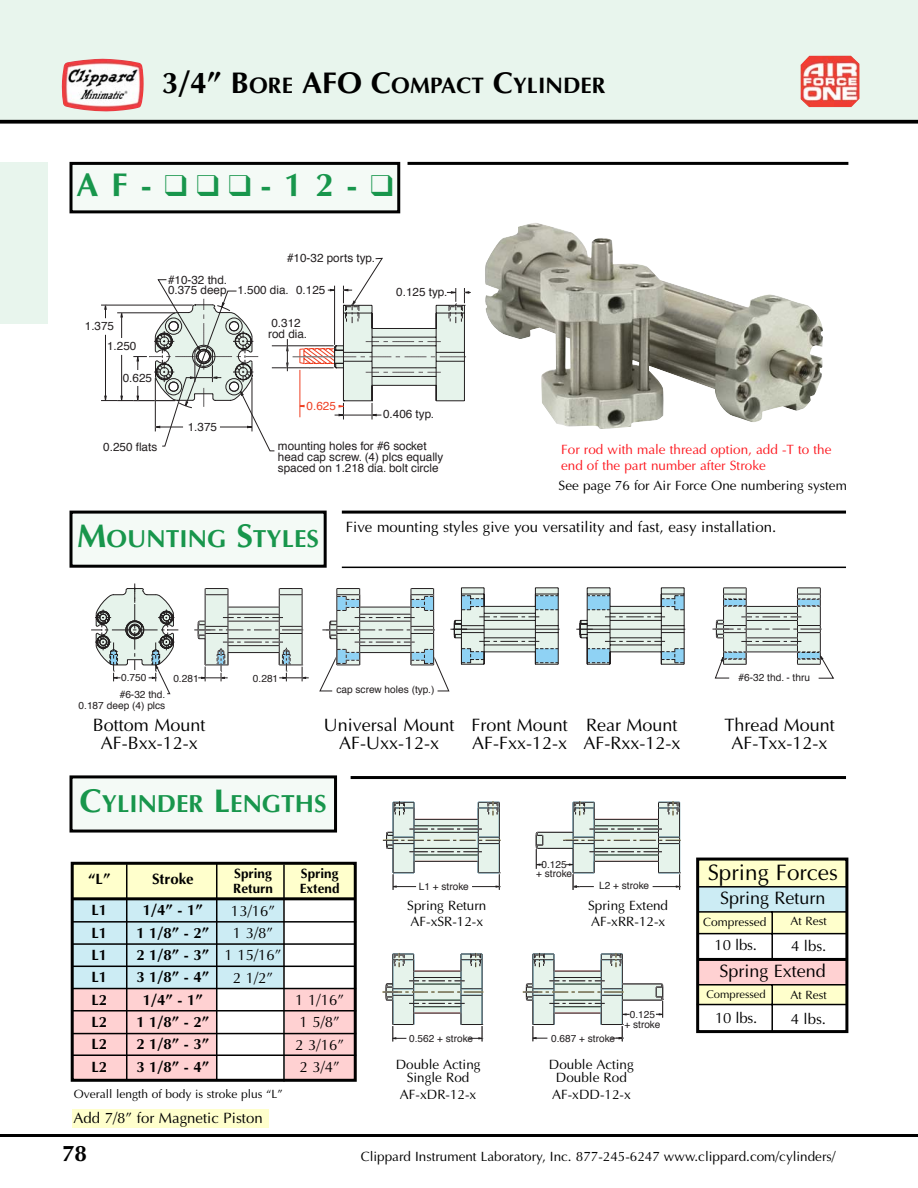
<style>
.page{position:relative;width:918px;height:1188px;background:#fff}
.page>*{position:absolute;margin:0;border:0;box-sizing:border-box;transform-origin:0 0}
.t1{font:700 33px "Optima";color:#18964c}
.t2{font:700 24.75px "Optima";color:#18964c}
.t3{font:700 22.5px "Optima";color:#000}
.t4{font:22.5px "Optima";color:#000}
.t5{font:18px/18px "Optima";color:#000;text-align:center}
.t6{font:15px/22.4px "Optima";color:#000}
.t7{font:700 15px/22.4px "Optima";color:#000;text-align:center}
.t8{font:13.5px/16.4px "Optima";color:#000}
.t9{font:13.5px/16.4px "Optima";color:#fd171e}
.t10{font:700 13.5px/15px "Optima";color:#000}
.t11{font:12px "Optima";color:#000}
.t12{font:11.7px/10.8px "Helvetica";color:#231f20}
.t13{font:11.7px "Helvetica";color:#ef4023}
.t14{font:11.25px "Optima";color:#000}
.t15{font:10.2px/17.2px "Helvetica";color:#231f20}
.t16{font:10.05px/9.3px "Helvetica";color:#231f20;text-align:center}
.s1{font-size:30px}
.s2{font-size:33px}
</style>
<div class="page">
<div style="left:0;top:0;width:918px;height:121px;background:#e8f5ed"></div>
<svg style="left:0;top:120px;width:918px;height:4px;background:#1a1a1a"></svg>
<hr style="left:0;top:1134px;width:918px;height:3px;background:#000">
<div style="left:0;top:162px;width:47px;height:162px;background:#e8f5ed"></div>
<img style="left:62px;top:59px;width:82px;height:52px">
<hr style="left:101px;top:400px;width:74px;height:1px;background:#231f20">
<hr style="left:101px;top:305px;width:92px;height:1px;background:#231f20">
<hr style="left:105px;top:335px;width:1px;height:61px;background:#231f20">
<svg style="left:104px;top:395px;width:3px;height:7px"></svg>
<svg style="left:104px;top:304px;width:3px;height:14px"></svg>
<hr style="left:117px;top:313px;width:58px;height:1px;background:#231f20">
<hr style="left:121px;top:355px;width:1px;height:42px;background:#231f20">
<svg style="left:120px;top:395px;width:3px;height:7px"></svg>
<svg style="left:120px;top:312px;width:3px;height:26px"></svg>
<svg style="left:133px;top:258px;width:338px;height:193px"></svg>
<div style="left:71px;top:163px;width:328px;height:49px;background:#f4faf6"></div>
<div style="left:70px;top:162px;width:330px;height:51px;border:3px solid #000"></div>
<hr style="left:408px;top:162px;width:440px;height:3px;background:#000">
<div style="left:71px;top:512px;width:254px;height:54px;background:#f4faf6"></div>
<div style="left:70px;top:511px;width:257px;height:57px;border:3px solid #000"></div>
<hr style="left:342px;top:511px;width:504px;height:3px;background:#000">
<hr style="left:279px;top:678px;width:30px;height:1px;background:#231f20">
<svg style="left:91px;top:583px;width:215px;height:111px"></svg>
<svg style="left:319px;top:587px;width:515px;height:104px"></svg>
<hr style="left:342px;top:567px;width:504px;height:1px;background:#000">
<div style="left:71px;top:777px;width:265px;height:54px;background:#f4faf6"></div>
<div style="left:70px;top:775px;width:267px;height:58px;border:3px solid #000"></div>
<hr style="left:351px;top:776px;width:495px;height:3px;background:#000">
<svg style="left:383px;top:801px;width:118px;height:55px"></svg>
<svg style="left:535px;top:801px;width:146px;height:55px"></svg>
<img style="left:485px;top:223px;width:338px;height:206px">
<img style="left:801px;top:56px;width:58px;height:51px">
<svg style="left:70px;top:856px;width:779px;height:226px"></svg>
<div style="left:72px;top:1109px;width:197px;height:18px;background:#ffc"></div>
<h3 class="t3" style="left:162px;top:76px;width:445px"><span class="s1">3/4” B</span>ORE <span class="s1">AFO C</span>OMPACT <span class="s1">C</span>YLINDER</h3>
<h1 class="t1" style="left:77px;top:171px;width:318px">AF-❑ ❑ ❑ -12-❑</h1>
<p class="t12" style="left:107px;top:317px;width:31px;line-height:19.4px;text-indent:-22px">1.375<br>1.250</p>
<p class="t12" style="left:123px;top:374px;width:31px">0.625</p>
<p class="t12" style="left:287px;top:254px;width:89px">#10-32 ports typ.</p>
<p class="t12" style="left:168px;top:275px;width:122px">#10-32 thd.<br>0.375 deep 1.500 dia.</p>
<p class="t12" style="left:296px;top:286px;width:31px">0.125</p>
<p class="t12" style="left:268px;top:318px;width:41px">0.312 rod dia.</p>
<p class="t12" style="left:396px;top:287px;width:52px">0.125 typ.</p>
<p class="t12" style="left:188px;top:423px;width:31px">1.375</p>
<p class="t13" style="left:307px;top:401px;width:31px">0.625</p>
<p class="t12" style="left:383px;top:410px;width:52px">0.406 typ.</p>
<p class="t12" style="left:103px;top:442px;width:55px">0.250 flats</p>
<p class="t12" style="left:278px;top:442px;width:167px">mounting holes for #6 socket head cap screw. (4) plcs equally spaced on 1.218 dia. bolt circle</p>
<p class="t9" style="left:561px;top:442px;width:272px">For rod with male thread option, add -T to the end of the part number after Stroke</p>
<p class="t8" style="left:559px;top:478px;width:290px">See page 76 for Air Force One numbering system</p>
<h2 class="t2" style="left:77px;top:529px;width:243px"><span class="s2">M</span>OUNTING <span class="s2">S</span>TYLES</h2>
<p class="t6" style="left:346px;top:517px;width:432px">Five mounting styles give you versatility and fast, easy installation.</p>
<p class="t15" style="left:120px;top:670px;width:47px">0.750 #6-32 thd.</p>
<p class="t15" style="left:79px;top:698px;width:88px">0.187 deep (4) plcs</p>
<p class="t15" style="left:173px;top:670px;width:27px">0.281</p>
<p class="t15" style="left:253px;top:670px;width:27px">0.281</p>
<p class="t15" style="left:739px;top:670px;width:73px">#6-32 thd. - thru</p>
<p class="t15" style="left:336px;top:682px;width:100px">cap screw holes (typ.)</p>
<h3 class="t5" style="left:93px;top:718px;width:114px">Bottom Mount<br>AF-Bxx-12-x</h3>
<h3 class="t5" style="left:324px;top:718px;width:132px">Universal Mount<br>AF-Uxx-12-x</h3>
<h3 class="t5" style="left:724px;top:718px;width:112px">Thread Mount<br>AF-Txx-12-x</h3>
<h3 class="t5" style="left:471px;top:718px;width:98px;text-align:left">Front Mount<br>AF-Fxx-12-x</h3>
<h3 class="t5" style="left:583px;top:718px;width:98px;text-align:left">Rear Mount<br>AF-Rxx-12-x</h3>
<h2 class="t2" style="left:80px;top:794px;width:248px"><span class="s2">C</span>YLINDER <span class="s2">L</span>ENGTHS</h2>
<p class="t7" style="left:88px;top:864px;width:24px;line-height:31.7px;text-align:left">“L”<br>L1</p>
<p class="t7" style="left:91px;top:923px;width:17px;text-align:justify">L1<br>L1<br>L1<br>L2<br>L2<br>L2<br>L2</p>
<p class="t7" style="left:143px;top:864px;width:62px;line-height:31.7px">Stroke<br>1/4” - 1”</p>
<p class="t7" style="left:136px;top:923px;width:74px">1 1/8” - 2”<br>2 1/8” - 3”<br>3 1/8” - 4”<br>1/4” - 1”<br>1 1/8” - 2”<br>2 1/8” - 3”<br>3 1/8” - 4”</p>
<p class="t10" style="left:233px;top:867px;width:41px">Spring<br>Return</p>
<p class="t6" style="left:225px;top:901px;width:59px;text-align:center">13/16”<br>1 3/8”<br>1 15/16”<br>2 1/2”</p>
<p class="t11" style="left:74px;top:1089px;width:211px">Overall length of body is stroke plus “L”</p>
<p class="t6" style="left:73px;top:1108px;width:191px">Add 7/8” for Magnetic Piston</p>
<p class="t10" style="left:300px;top:867px;width:41px">Spring<br>Extend</p>
<p class="t6" style="left:295px;top:990px;width:50px">1 1/16”<br>1 5/8”<br>2 3/16”<br>2 3/4”</p>
<p class="t16" style="left:419px;top:882px;width:51px">L1 + stroke</p>
<p class="t16" style="left:536px;top:861px;width:37px">0.125<br>+ stroke</p>
<p class="t16" style="left:599px;top:882px;width:51px">L2 + stroke</p>
<p class="t8" style="left:407px;top:898px;width:81px">Spring Return<br>AF-xSR-12-x</p>
<p class="t8" style="left:588px;top:898px;width:81px">Spring Extend<br>AF-xRR-12-x</p>
<p class="t16" style="left:409px;top:1034px;width:65px">0.562 + stroke</p>
<p class="t16" style="left:551px;top:1035px;width:65px">0.687 + stroke</p>
<p class="t16" style="left:624px;top:1011px;width:37px">0.125<br>+ stroke</p>
<p class="t8" style="left:396px;top:1059px;width:86px;line-height:13.5px;text-align:center">Double Acting<br>Single Rod</p>
<p class="t8" style="left:400px;top:1087px;width:78px">AF-xDR-12-x</p>
<p class="t8" style="left:549px;top:1059px;width:86px;line-height:13.5px;text-align:center">Double Acting<br>Double Rod</p>
<p class="t8" style="left:552px;top:1087px;width:80px">AF-xDD-12-x</p>
<h3 class="t4" style="left:708px;top:863px;width:132px">Spring Forces</h3>
<h3 class="t5" style="left:720px;top:891px;width:107px">Spring Return</h3>
<p class="t11" style="left:703px;top:917px;width:65px">Compressed</p>
<p class="t11" style="left:791px;top:916px;width:38px">At Rest</p>
<h3 class="t5" style="left:719px;top:964px;width:108px">Spring Extend</h3>
<p class="t14" style="left:706px;top:990px;width:61px">Compressed</p>
<p class="t11" style="left:791px;top:990px;width:38px">At Rest</p>
<p class="t6" style="left:715px;top:935px;width:44px">10 lbs.</p>
<p class="t6" style="left:791px;top:936px;width:37px">4 lbs.</p>
<p class="t6" style="left:715px;top:1008px;width:44px">10 lbs.</p>
<p class="t6" style="left:791px;top:1009px;width:37px">4 lbs.</p>
<h3 class="t3" style="left:62px;top:1144px;width:27px">78</h3>
<p class="t8" style="left:361px;top:1150px;width:476px">Clippard Instrument Laboratory, Inc. 877-245-6247 www.clippard.com/cylinders/</p>
</div>
